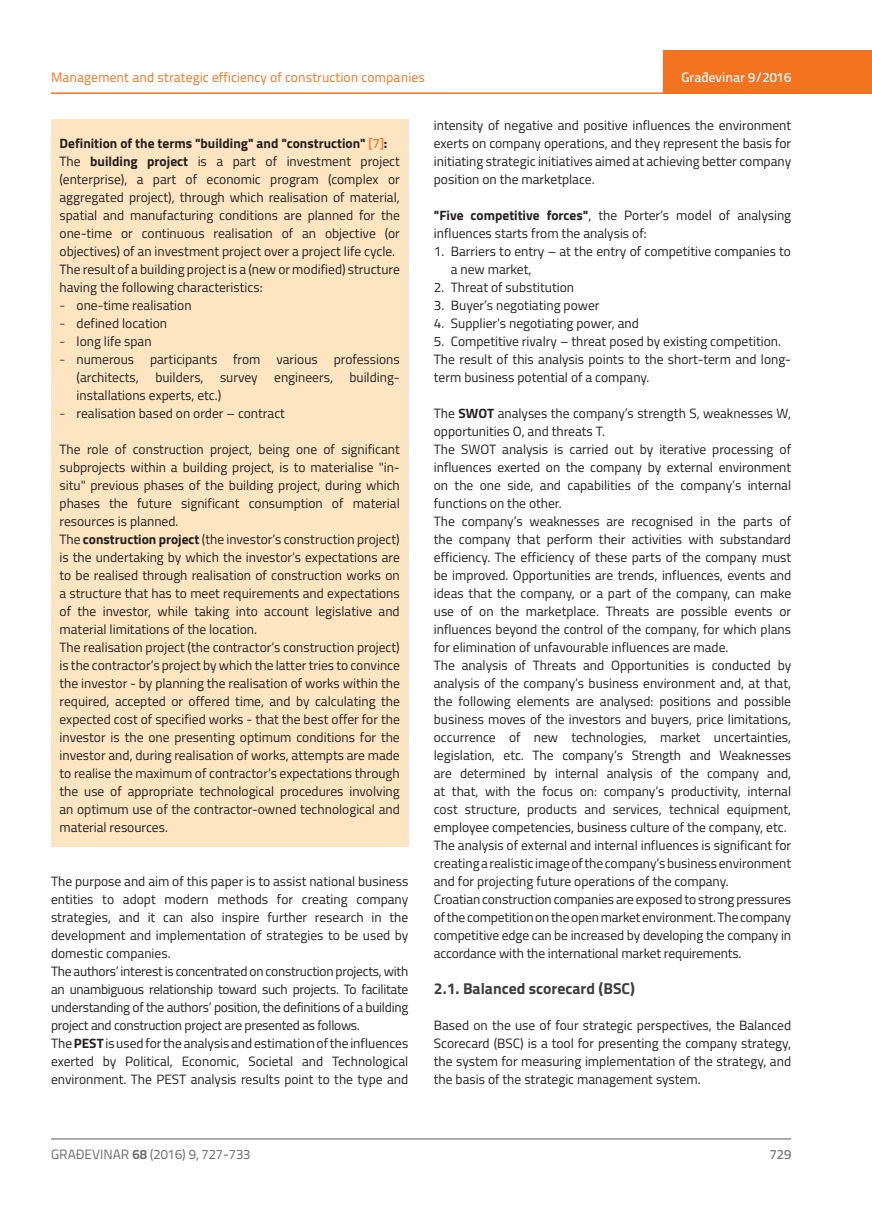
<style>
.page{position:relative;width:872px;height:1212px;background:#fff}
.page>*{position:absolute;margin:0;border:0;box-sizing:border-box;transform-origin:0 0}
.t1{font:700 15.75px "Titillium";color:#3e3e3f}
.t2{font:13.5px/18px "Titillium";color:#231f20}
.t3{font:13.5px "Titillium Text 22 L";color:#f47321}
.t4{font:13.5px "Titillium Text 22 L";color:#6c6d70}
.t5{font:500 13.5px "Titillium Text 22 L";color:#fff}
.t6{font:500 13.5px "Titillium Text 22 L";color:#787a7d}
.s1{font-weight:700}
.s2{font-family:"Titillium Text 22 L";font-weight:500;color:#f47321}
.s3{font-family:"Titillium Text 22 L";font-weight:300}
</style>
<div class="page">
<hr style="left:51px;top:92px;width:821px;height:2px;background:#f47321">
<div style="left:663px;top:50px;width:209px;height:44px;background:#f47321"></div>
<hr style="left:51px;top:1139px;width:740px;height:1px;background:#57585a">
<div style="left:51px;top:119px;width:357px;height:728px;background:#fee5c1"></div>
<p class="t3" style="left:51px;top:68px;width:375px">Management and strategic efficiency of construction companies</p>
<p class="t5" style="left:681px;top:67px;width:111px">Građevinar 9/2016</p>
<p class="t2" style="left:60px;top:133px;width:342px"><span class="s1">Definition of the terms "building" and "construction"</span> <span class="s2">[7]</span><span class="s1">:<br></span>The <span class="s1">building project</span> is a part of investment project (enterprise), a part of economic program (complex or aggregated project), through which realisation of material, spatial and manufacturing conditions are planned for the one-time or continuous realisation of an objective (or objectives) of an investment project over a project life cycle.<br>The result of a building project is a (new or modified) structure having the following characteristics:</p>
<p class="t2" style="left:60px;top:295px;width:133px"><span class="s3">-</span> one-time realisation</p>
<p class="t2" style="left:60px;top:313px;width:109px"><span class="s3">-</span> defined location</p>
<p class="t2" style="left:60px;top:331px;width:94px"><span class="s3">-</span> long life span</p>
<p class="t2" style="left:77px;top:349px;width:325px;text-align:justify;text-indent:-17px"><span class="s3">-</span> numerous participants from various professions (architects, builders, survey engineers, building&shy;installations experts, etc.)</p>
<p class="t2" style="left:60px;top:403px;width:227px"><span class="s3">-</span> realisation based on order – contract</p>
<p class="t2" style="left:60px;top:439px;width:342px">The role of construction project, being one of significant subprojects within a building project, is to materialise "in&shy;situ" previous phases of the building project, during which phases the future significant consumption of material resources is planned.<br>The <span class="s1">construction project</span> (the investor’s construction project) is the undertaking by which the investor’s expectations are to be realised through realisation of construction works on a structure that has to meet requirements and expectations of the investor, while taking into account legislative and material limitations of the location.<br>The realisation project (the contractor’s construction project) is the contractor’s project by which the latter tries to convince the investor - by planning the realisation of works within the required, accepted or offered time, and by calculating the expected cost of specified works - that the best offer for the investor is the one presenting optimum conditions for the investor and, during realisation of works, attempts are made to realise the maximum of contractor’s expectations through the use of appropriate technological procedures involving an optimum use of the contractor-owned technological and material resources.</p>
<p class="t2" style="left:51px;top:872px;width:359px">The purpose and aim of this paper is to assist national business entities to adopt modern methods for creating company strategies, and it can also inspire further research in the development and implementation of strategies to be used by domestic companies.<br>The authors’ interest is concentrated on construction projects, with an unambiguous relationship toward such projects. To facilitate understanding of the authors’ position, the definitions of a building project and construction project are presented as follows.<br>The <span class="s1">PEST</span> is used for the analysis and estimation of the influences exerted by Political, Economic, Societal and Technological environment. The PEST analysis results point to the type and</p>
<p class="t2" style="left:434px;top:115px;width:359px;text-align:justify">intensity of negative and positive influences the environment exerts on company operations, and they represent the basis for initiating strategic initiatives aimed at achieving better company position on the marketplace.</p>
<p class="t2" style="left:434px;top:205px;width:359px"><span class="s1">"Five competitive forces"</span>, the Porter’s model of analysing influences starts from the analysis of:</p>
<p class="t2" style="left:451px;top:241px;width:342px;text-indent:-17px">1. Barriers to entry – at the entry of competitive companies to a new market,</p>
<p class="t2" style="left:434px;top:277px;width:142px">2. Threat of substitution</p>
<p class="t2" style="left:434px;top:295px;width:167px">3. Buyer’s negotiating power</p>
<p class="t2" style="left:434px;top:313px;width:206px">4. Supplier’s negotiating power, and</p>
<p class="t2" style="left:434px;top:331px;width:359px">5. Competitive rivalry – threat posed by existing competition.<br>The result of this analysis points to the short-term and long&shy;term business potential of a company.</p>
<p class="t2" style="left:434px;top:403px;width:359px">The <span class="s1">SWOT</span> analyses the company’s strength S, weaknesses W, opportunities O, and threats T.<br>The SWOT analysis is carried out by iterative processing of influences exerted on the company by external environment on the one side, and capabilities of the company’s internal functions on the other.<br>The company’s weaknesses are recognised in the parts of the company that perform their activities with substandard efficiency. The efficiency of these parts of the company must be improved. Opportunities are trends, influences, events and ideas that the company, or a part of the company, can make use of on the marketplace. Threats are possible events or influences beyond the control of the company, for which plans for elimination of unfavourable influences are made.<br>The analysis of Threats and Opportunities is conducted by analysis of the company’s business environment and, at that, the following elements are analysed: positions and possible business moves of the investors and buyers, price limitations, occurrence of new technologies, market uncertainties, legislation, etc. The company’s Strength and Weaknesses are determined by internal analysis of the company and, at that, with the focus on: company’s productivity, internal cost structure, products and services, technical equipment, employee competencies, business culture of the company, etc.<br>The analysis of external and internal influences is significant for creating a realistic image of the company’s business environment and for projecting future operations of the company.<br>Croatian construction companies are exposed to strong pressures of the competition on the open market environment. The company competitive edge can be increased by developing the company in accordance with the international market requirements.</p>
<p class="t1" style="left:434px;top:977px;width:203px">2.1. Balanced scorecard (BSC)</p>
<p class="t2" style="left:434px;top:1016px;width:359px;text-align:justify">Based on the use of four strategic perspectives, the Balanced Scorecard (BSC) is a tool for presenting the company strategy, the system for measuring implementation of the strategy, and the basis of the strategic management system.</p>
<p class="t4" style="left:51px;top:1144px;width:201px">GRAĐEVINAR <span class="s1">68</span> (2016) 9, 727-733</p>
<p class="t6" style="left:769px;top:1144px;width:23px">729</p>
</div>
